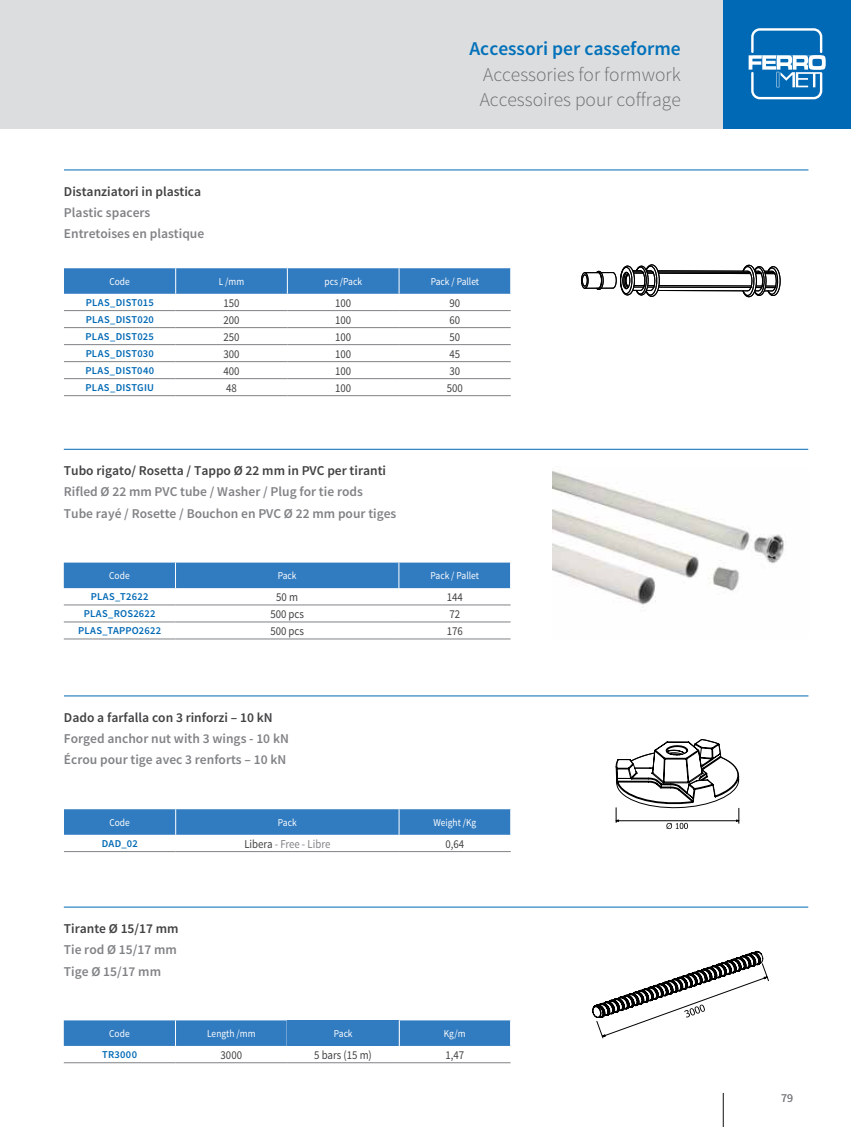
<style>
.page{position:relative;width:851px;height:1127px;background:#fff}
.page>*{position:absolute;margin:0;border:0;box-sizing:border-box;transform-origin:0 0}
.t1{font:300 19.5px/25.5px "Source Sans Pro";color:#6d6e71}
.t2{font:600 19.5px "Source Sans Pro";color:#0071ba}
.t3{font:600 13.5px/21.3px "Source Sans Pro";color:#808285}
.t4{font:600 13.5px "Source Sans Pro";color:#414042}
.t5{font:12px "Source Sans Pro";color:#414042;scale:.9 1}
.t6{font:12px "Source Sans Pro";color:#808285;scale:.9 1}
.t7{font:12px "Source Sans Pro";color:#808285}
.t8{font:600 10.5px "Source Sans Pro";letter-spacing:.02em;color:#0069b5}
.t9{font:10.5px "Source Sans Pro";color:#fff;scale:.9 1}
.s1{color:#414042}
</style>
<div class="page">
<div style="left:0;top:0;width:727px;height:128px;background:#dcddde"></div>
<div style="left:723px;top:0;width:127px;height:128px;background:#0069b5"></div>
<hr style="left:723px;top:1093px;width:1px;height:34px;background:#414042">
<svg style="left:748px;top:28px;width:77px;height:72px"></svg>
<hr style="left:64px;top:170px;width:744px;height:1px;background:#0069b5">
<svg style="left:580px;top:264px;width:201px;height:33px"></svg>
<hr style="left:399px;top:310px;width:111px;height:1px;background:#808285">
<hr style="left:399px;top:327px;width:111px;height:1px;background:#808285">
<hr style="left:399px;top:344px;width:111px;height:1px;background:#808285">
<hr style="left:399px;top:361px;width:111px;height:1px;background:#808285">
<hr style="left:399px;top:378px;width:111px;height:1px;background:#808285">
<hr style="left:399px;top:395px;width:111px;height:1px;background:#808285">
<hr style="left:64px;top:310px;width:112px;height:1px;background:#808285">
<hr style="left:64px;top:327px;width:112px;height:1px;background:#808285">
<hr style="left:64px;top:344px;width:112px;height:1px;background:#808285">
<hr style="left:64px;top:361px;width:112px;height:1px;background:#808285">
<hr style="left:64px;top:378px;width:112px;height:1px;background:#808285">
<hr style="left:64px;top:395px;width:112px;height:1px;background:#808285">
<svg style="left:64px;top:268px;width:447px;height:26px;background:#367ec1"></svg>
<hr style="left:176px;top:310px;width:111px;height:1px;background:#808285">
<hr style="left:287px;top:310px;width:112px;height:1px;background:#808285">
<hr style="left:176px;top:327px;width:111px;height:1px;background:#808285">
<hr style="left:287px;top:327px;width:112px;height:1px;background:#808285">
<hr style="left:176px;top:344px;width:111px;height:1px;background:#808285">
<hr style="left:287px;top:344px;width:112px;height:1px;background:#808285">
<hr style="left:176px;top:361px;width:111px;height:1px;background:#808285">
<hr style="left:287px;top:361px;width:112px;height:1px;background:#808285">
<hr style="left:176px;top:378px;width:111px;height:1px;background:#808285">
<hr style="left:287px;top:378px;width:112px;height:1px;background:#808285">
<hr style="left:176px;top:395px;width:111px;height:1px;background:#808285">
<hr style="left:287px;top:395px;width:112px;height:1px;background:#808285">
<hr style="left:64px;top:449px;width:744px;height:1px;background:#0069b5">
<img style="left:553px;top:471px;width:233px;height:134px">
<hr style="left:399px;top:605px;width:111px;height:1px;background:#808285">
<hr style="left:399px;top:622px;width:111px;height:1px;background:#808285">
<hr style="left:399px;top:639px;width:111px;height:1px;background:#808285">
<hr style="left:64px;top:605px;width:111px;height:1px;background:#808285">
<hr style="left:64px;top:622px;width:111px;height:1px;background:#808285">
<hr style="left:64px;top:639px;width:111px;height:1px;background:#808285">
<div style="left:64px;top:562px;width:447px;height:26px;background:#317bc0"></div>
<hr style="left:175px;top:605px;width:224px;height:1px;background:#808285">
<hr style="left:175px;top:622px;width:224px;height:1px;background:#808285">
<hr style="left:175px;top:639px;width:224px;height:1px;background:#808285">
<hr style="left:64px;top:695px;width:744px;height:1px;background:#0069b5">
<svg style="left:615px;top:739px;width:125px;height:90px"></svg>
<hr style="left:399px;top:851px;width:111px;height:1px;background:#808285">
<hr style="left:64px;top:851px;width:112px;height:1px;background:#808285">
<svg style="left:64px;top:809px;width:447px;height:26px;background:#357ec1"></svg>
<hr style="left:176px;top:851px;width:223px;height:1px;background:#808285">
<hr style="left:64px;top:907px;width:744px;height:1px;background:#0069b5">
<svg style="left:592px;top:951px;width:176px;height:87px"></svg>
<hr style="left:399px;top:1062px;width:111px;height:1px;background:#808285">
<hr style="left:64px;top:1062px;width:111px;height:1px;background:#808285">
<hr style="left:175px;top:1062px;width:112px;height:1px;background:#808285">
<hr style="left:287px;top:1062px;width:112px;height:1px;background:#808285">
<div style="left:64px;top:1020px;width:447px;height:26px;background:#317bc0"></div>
<h1 class="t2" style="left:469px;top:37px;width:213px">Accessori per casseforme</h1>
<h1 class="t1" style="left:480px;top:62px;width:202px">Accessories for formwork<br>Accessoires pour coffrage</h1>
<p class="t4" style="left:64px;top:183px;width:139px">Distanziatori in plastica</p>
<p class="t3" style="left:64px;top:202px;width:142px">Plastic spacers<br>Entretoises en plastique</p>
<p class="t9" style="left:109px;top:275px;width:24px">Code</p>
<p class="t9" style="left:219px;top:275px;width:30px">L /mm</p>
<p class="t9" style="left:324px;top:275px;width:43px">pcs /Pack</p>
<p class="t9" style="left:430px;top:275px;width:55px">Pack / Pallet</p>
<p class="t8" style="left:86px;top:296px;width:70px">PLAS_DIST015</p>
<p class="t5" style="left:223px;top:295px;width:19px">150</p>
<p class="t5" style="left:335px;top:295px;width:19px">100</p>
<p class="t5" style="left:449px;top:295px;width:13px">90</p>
<p class="t8" style="left:86px;top:313px;width:70px">PLAS_DIST020</p>
<p class="t5" style="left:223px;top:312px;width:19px">200</p>
<p class="t5" style="left:335px;top:312px;width:19px">100</p>
<p class="t5" style="left:449px;top:312px;width:13px">60</p>
<p class="t8" style="left:86px;top:330px;width:70px">PLAS_DIST025</p>
<p class="t5" style="left:223px;top:329px;width:19px">250</p>
<p class="t5" style="left:335px;top:329px;width:19px">100</p>
<p class="t5" style="left:449px;top:329px;width:13px">50</p>
<p class="t8" style="left:86px;top:347px;width:70px">PLAS_DIST030</p>
<p class="t5" style="left:223px;top:346px;width:19px">300</p>
<p class="t5" style="left:335px;top:346px;width:19px">100</p>
<p class="t5" style="left:449px;top:346px;width:13px">45</p>
<p class="t8" style="left:85px;top:364px;width:70px">PLAS_DIST040</p>
<p class="t5" style="left:223px;top:363px;width:19px">400</p>
<p class="t5" style="left:335px;top:363px;width:19px">100</p>
<p class="t5" style="left:449px;top:363px;width:13px">30</p>
<p class="t8" style="left:86px;top:381px;width:70px">PLAS_DISTGIU</p>
<p class="t5" style="left:226px;top:380px;width:13px">48</p>
<p class="t5" style="left:335px;top:380px;width:19px">100</p>
<p class="t5" style="left:447px;top:380px;width:19px">500</p>
<p class="t4" style="left:64px;top:462px;width:324px">Tubo rigato/ Rosetta / Tappo Ø 22 mm in PVC per tiranti</p>
<p class="t3" style="left:64px;top:482px;width:334px">Rifled Ø 22 mm PVC tube / Washer / Plug for tie rods<br>Tube rayé / Rosette / Bouchon en PVC Ø 22 mm pour tiges</p>
<p class="t9" style="left:109px;top:569px;width:24px">Code</p>
<p class="t9" style="left:278px;top:569px;width:22px">Pack</p>
<p class="t9" style="left:430px;top:569px;width:55px">Pack / Pallet</p>
<p class="t8" style="left:91px;top:590px;width:59px">PLAS_T2622</p>
<p class="t5" style="left:276px;top:589px;width:26px">50 m</p>
<p class="t5" style="left:446px;top:589px;width:19px">144</p>
<p class="t8" style="left:84px;top:607px;width:73px">PLAS_ROS2622</p>
<p class="t5" style="left:270px;top:606px;width:39px">500 pcs</p>
<p class="t5" style="left:449px;top:606px;width:13px">72</p>
<p class="t8" style="left:78px;top:624px;width:84px">PLAS_TAPPO2622</p>
<p class="t5" style="left:270px;top:623px;width:39px">500 pcs</p>
<p class="t5" style="left:446px;top:623px;width:19px">176</p>
<p class="t4" style="left:64px;top:709px;width:210px">Dado a farfalla con 3 rinforzi – 10 kN</p>
<p class="t3" style="left:64px;top:728px;width:226px">Forged anchor nut with 3 wings - 10 kN<br>Écrou pour tige avec 3 renforts – 10 kN</p>
<p class="t9" style="left:109px;top:816px;width:24px">Code</p>
<p class="t9" style="left:278px;top:816px;width:22px">Pack</p>
<p class="t9" style="left:433px;top:816px;width:49px">Weight /Kg</p>
<p class="t8" style="left:102px;top:837px;width:37px">DAD_02</p>
<p class="t6" style="left:244px;top:836px;width:97px"><span class="s1">Libera</span> - Free - Libre</p>
<p class="t5" style="left:445px;top:836px;width:22px">0,64</p>
<p class="t4" style="left:64px;top:920px;width:116px">Tirante Ø 15/17 mm</p>
<p class="t3" style="left:64px;top:939px;width:115px">Tie rod Ø 15/17 mm<br>Tige Ø 15/17 mm</p>
<p class="t9" style="left:109px;top:1027px;width:24px">Code</p>
<p class="t9" style="left:207px;top:1027px;width:55px">Length /mm</p>
<p class="t9" style="left:334px;top:1027px;width:22px">Pack</p>
<p class="t9" style="left:444px;top:1027px;width:26px">Kg/m</p>
<p class="t8" style="left:102px;top:1048px;width:36px">TR3000</p>
<p class="t5" style="left:220px;top:1047px;width:25px">3000</p>
<p class="t5" style="left:314px;top:1047px;width:66px">5 bars (15 m)</p>
<p class="t5" style="left:445px;top:1047px;width:22px">1,47</p>
<p class="t7" style="left:781px;top:1090px;width:13px">79</p>
</div>
